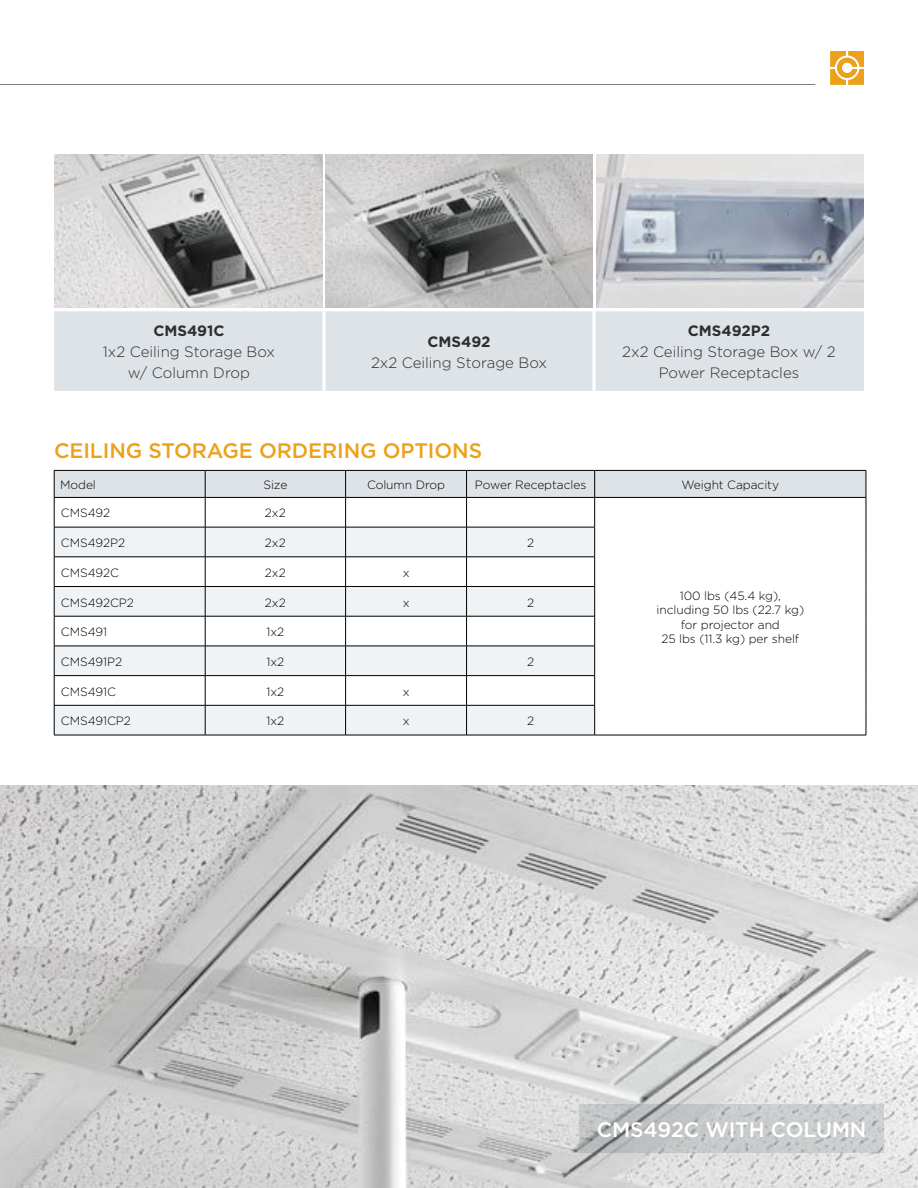
<style>
.page{position:relative;width:918px;height:1188px;background:#fff}
.page>*{position:absolute;margin:0;border:0;box-sizing:border-box;transform-origin:0 0}
.t1{font:500 21px "Gotham";letter-spacing:-.005em;color:#eda118}
.t2{font:500 21px "Gotham";letter-spacing:-.005em;color:#fff}
.t3{font:300 15px/21px "Gotham";color:#2e2e2f;text-align:center}
.t4{font:700 15px "Gotham";color:#2e2e2f}
.t5{font:300 12px/14.4px "Gotham";letter-spacing:-.005em;color:#000;text-align:center}
</style>
<div class="page">
<img style="left:0;top:785px;width:918px;height:403px">
<svg style="left:579px;top:1104px;width:305px;height:48px;background:#c1c3c5"></svg>
<svg style="left:830px;top:51px;width:34px;height:34px"></svg>
<hr style="left:0;top:84px;width:815px;height:1px;background:#727e88">
<div style="left:54px;top:311px;width:810px;height:80px;background:#dee3e7"></div>
<hr style="left:322px;top:311px;width:4px;height:80px;background:#f3f5f6">
<hr style="left:592px;top:311px;width:4px;height:80px;background:#f3f5f6">
<img style="left:54px;top:154px;width:268px;height:154px">
<img style="left:326px;top:154px;width:267px;height:154px">
<img style="left:596px;top:154px;width:268px;height:154px">
<svg style="left:55px;top:528px;width:539px;height:207px;fill:#f0f3f5"></svg>
<hr style="left:54px;top:527px;width:151px;height:1px;background:#000">
<hr style="left:205px;top:527px;width:141px;height:1px;background:#000">
<hr style="left:205px;top:527px;width:1px;height:30px;background:#000">
<hr style="left:346px;top:527px;width:121px;height:1px;background:#000">
<hr style="left:345px;top:527px;width:1px;height:30px;background:#000">
<hr style="left:467px;top:527px;width:128px;height:1px;background:#000">
<hr style="left:466px;top:527px;width:1px;height:30px;background:#000">
<hr style="left:594px;top:527px;width:1px;height:30px;background:#000">
<hr style="left:866px;top:527px;width:1px;height:30px;background:#000">
<hr style="left:54px;top:557px;width:151px;height:1px;background:#000">
<hr style="left:205px;top:557px;width:141px;height:1px;background:#000">
<hr style="left:346px;top:557px;width:121px;height:1px;background:#000">
<hr style="left:467px;top:557px;width:128px;height:1px;background:#000">
<hr style="left:866px;top:557px;width:1px;height:30px;background:#000">
<hr style="left:54px;top:586px;width:151px;height:1px;background:#000">
<hr style="left:205px;top:586px;width:141px;height:1px;background:#000">
<svg style="left:205px;top:557px;width:1px;height:59px"></svg>
<hr style="left:346px;top:586px;width:121px;height:1px;background:#000">
<svg style="left:345px;top:557px;width:1px;height:59px"></svg>
<hr style="left:467px;top:586px;width:128px;height:1px;background:#000">
<svg style="left:466px;top:558px;width:1px;height:58px"></svg>
<svg style="left:594px;top:557px;width:1px;height:59px"></svg>
<svg style="left:866px;top:587px;width:1px;height:29px"></svg>
<hr style="left:54px;top:616px;width:151px;height:1px;background:#000">
<hr style="left:205px;top:616px;width:141px;height:1px;background:#000">
<hr style="left:205px;top:616px;width:1px;height:30px;background:#000">
<hr style="left:346px;top:616px;width:121px;height:1px;background:#000">
<hr style="left:345px;top:616px;width:1px;height:30px;background:#000">
<hr style="left:467px;top:616px;width:128px;height:1px;background:#000">
<hr style="left:466px;top:616px;width:1px;height:30px;background:#000">
<hr style="left:594px;top:616px;width:1px;height:30px;background:#000">
<hr style="left:866px;top:616px;width:1px;height:30px;background:#000">
<hr style="left:54px;top:646px;width:151px;height:1px;background:#000">
<hr style="left:205px;top:646px;width:141px;height:1px;background:#000">
<hr style="left:346px;top:646px;width:121px;height:1px;background:#000">
<hr style="left:467px;top:646px;width:128px;height:1px;background:#000">
<hr style="left:866px;top:646px;width:1px;height:30px;background:#000">
<hr style="left:54px;top:675px;width:151px;height:1px;background:#000">
<hr style="left:205px;top:675px;width:141px;height:1px;background:#000">
<hr style="left:346px;top:675px;width:121px;height:1px;background:#000">
<hr style="left:467px;top:675px;width:128px;height:1px;background:#000">
<svg style="left:866px;top:676px;width:1px;height:29px"></svg>
<hr style="left:54px;top:705px;width:151px;height:1px;background:#000">
<hr style="left:205px;top:705px;width:141px;height:1px;background:#000">
<svg style="left:205px;top:646px;width:1px;height:89px"></svg>
<hr style="left:346px;top:705px;width:121px;height:1px;background:#000">
<svg style="left:345px;top:646px;width:1px;height:89px"></svg>
<hr style="left:467px;top:705px;width:128px;height:1px;background:#000">
<svg style="left:466px;top:646px;width:1px;height:89px"></svg>
<svg style="left:594px;top:646px;width:1px;height:89px"></svg>
<hr style="left:866px;top:705px;width:1px;height:30px;background:#000">
<hr style="left:54px;top:735px;width:151px;height:1px;background:#000">
<hr style="left:205px;top:735px;width:141px;height:1px;background:#000">
<hr style="left:346px;top:735px;width:121px;height:1px;background:#000">
<hr style="left:467px;top:735px;width:128px;height:1px;background:#000">
<hr style="left:595px;top:735px;width:271px;height:1px;background:#000">
<hr style="left:54px;top:527px;width:1px;height:30px;background:#000">
<svg style="left:54px;top:557px;width:1px;height:59px"></svg>
<hr style="left:54px;top:616px;width:1px;height:30px;background:#000">
<svg style="left:54px;top:646px;width:1px;height:89px"></svg>
<svg style="left:54px;top:470px;width:813px;height:57px"></svg>
<hr style="left:54px;top:497px;width:151px;height:1px;background:#000">
<hr style="left:205px;top:497px;width:141px;height:1px;background:#000">
<hr style="left:346px;top:497px;width:121px;height:1px;background:#000">
<hr style="left:467px;top:497px;width:128px;height:1px;background:#000">
<hr style="left:595px;top:497px;width:271px;height:1px;background:#000">
<p class="t4" style="left:153px;top:321px;width:73px">CMS491C</p>
<p class="t3" style="left:103px;top:341px;width:174px">1x2 Ceiling Storage Box w/ Column Drop</p>
<p class="t4" style="left:427px;top:331px;width:64px">CMS492</p>
<p class="t3" style="left:371px;top:351px;width:177px">2x2 Ceiling Storage Box</p>
<h1 class="t1" style="left:54px;top:437px;width:430px">CEILING STORAGE ORDERING OPTIONS</h1>
<p class="t4" style="left:688px;top:321px;width:84px">CMS492P2</p>
<p class="t3" style="left:622px;top:341px;width:215px">2x2 Ceiling Storage Box w/ 2<br>Power Receptacles</p>
<p class="t5" style="left:60px;top:477px;width:37px">Model</p>
<p class="t5" style="left:263px;top:477px;width:25px">Size</p>
<p class="t5" style="left:367px;top:477px;width:80px">Column Drop</p>
<p class="t5" style="left:475px;top:477px;width:113px">Power Receptacles</p>
<p class="t5" style="left:682px;top:477px;width:99px">Weight Capacity</p>
<p class="t5" style="left:61px;top:506px;width:51px">CMS492</p>
<p class="t5" style="left:265px;top:506px;width:22px">2x2</p>
<p class="t5" style="left:61px;top:535px;width:66px">CMS492P2</p>
<p class="t5" style="left:265px;top:535px;width:22px">2x2</p>
<p class="t5" style="left:527px;top:535px;width:9px">2</p>
<p class="t5" style="left:61px;top:565px;width:59px">CMS492C</p>
<p class="t5" style="left:265px;top:565px;width:22px">2x2</p>
<p class="t5" style="left:403px;top:565px;width:8px">x</p>
<p class="t5" style="left:61px;top:595px;width:74px">CMS492CP2</p>
<p class="t5" style="left:265px;top:595px;width:22px">2x2</p>
<p class="t5" style="left:403px;top:595px;width:8px">x</p>
<p class="t5" style="left:527px;top:595px;width:9px">2</p>
<p class="t5" style="left:61px;top:624px;width:48px">CMS491</p>
<p class="t5" style="left:267px;top:624px;width:19px">1x2</p>
<p class="t5" style="left:61px;top:654px;width:63px">CMS491P2</p>
<p class="t5" style="left:267px;top:654px;width:19px">1x2</p>
<p class="t5" style="left:527px;top:654px;width:9px">2</p>
<p class="t5" style="left:61px;top:684px;width:57px">CMS491C</p>
<p class="t5" style="left:266px;top:684px;width:19px">1x2</p>
<p class="t5" style="left:403px;top:684px;width:8px">x</p>
<p class="t5" style="left:61px;top:714px;width:71px">CMS491CP2</p>
<p class="t5" style="left:266px;top:714px;width:19px">1x2</p>
<p class="t5" style="left:403px;top:714px;width:8px">x</p>
<p class="t5" style="left:527px;top:714px;width:9px">2</p>
<p class="t5" style="left:657px;top:588px;width:149px">100 lbs (45.4 kg), including 50 lbs (22.7 kg) for projector and<br>25 lbs (11.3 kg) per shelf</p>
<h1 class="t2" style="left:597px;top:1116px;width:271px">CMS492C WITH COLUMN</h1>
</div>
